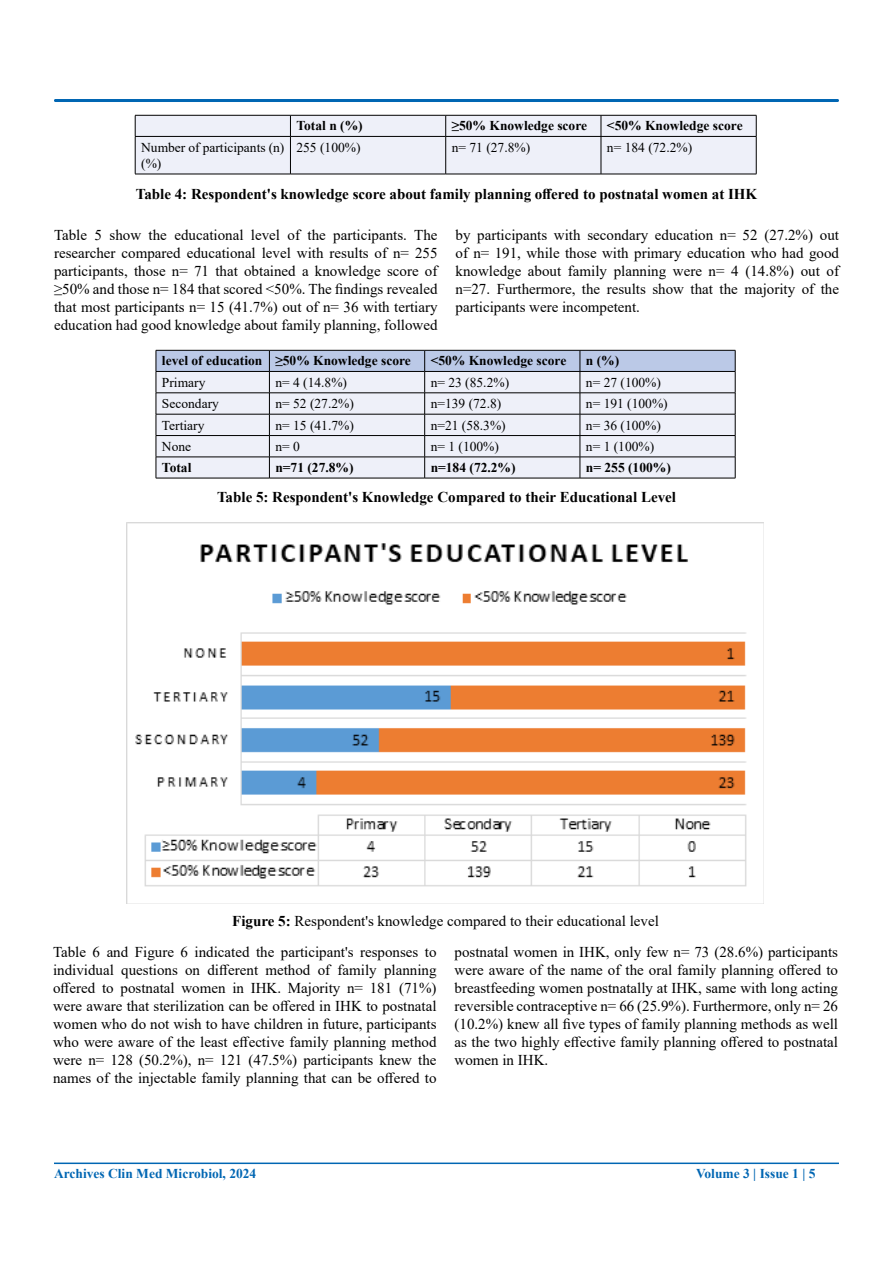
<style>
.page{position:relative;width:893px;height:1263px;background:#fff}
.page>*{position:absolute;margin:0;border:0;box-sizing:border-box;transform-origin:0 0}
.t1{font:15px/18px "Times New Roman";color:#000;text-align:justify}
.t2{font:700 15px "Times New Roman";color:#000}
.t3{font:13.5px/16.2px "Times New Roman";color:#000}
.t4{font:700 13.5px "Times New Roman";color:#000}
.t5{font:700 13.5px "Times New Roman";color:#0066b3}
.s1{font-weight:700}
</style>
<div class="page">
<div style="left:54px;top:99px;width:785px;height:3px;border:2px solid #0066b3"></div>
<hr style="left:54px;top:1162px;width:785px;height:2px;background:#0066b3">
<div style="left:135px;top:115px;width:622px;height:59px;background:#eef0f9"></div>
<hr style="left:135px;top:136px;width:155px;height:1px;background:#000">
<hr style="left:135px;top:137px;width:1px;height:37px;background:#000">
<hr style="left:290px;top:136px;width:156px;height:1px;background:#000">
<hr style="left:290px;top:137px;width:1px;height:37px;background:#000">
<hr style="left:446px;top:136px;width:155px;height:1px;background:#000">
<hr style="left:445px;top:137px;width:1px;height:37px;background:#000">
<hr style="left:601px;top:136px;width:155px;height:1px;background:#000">
<hr style="left:601px;top:137px;width:1px;height:37px;background:#000">
<hr style="left:756px;top:137px;width:1px;height:37px;background:#000">
<hr style="left:135px;top:174px;width:155px;height:1px;background:#000">
<hr style="left:290px;top:174px;width:156px;height:1px;background:#000">
<hr style="left:446px;top:174px;width:155px;height:1px;background:#000">
<hr style="left:601px;top:174px;width:155px;height:1px;background:#000">
<svg style="left:156px;top:350px;width:580px;height:128px;background:#d8dce8"></svg>
<hr style="left:156px;top:478px;width:113px;height:1px;background:#000">
<hr style="left:269px;top:478px;width:156px;height:1px;background:#000">
<hr style="left:425px;top:478px;width:155px;height:1px;background:#000">
<hr style="left:580px;top:478px;width:155px;height:1px;background:#000">
<img style="left:127px;top:523px;width:636px;height:381px">
<p class="t4" style="left:296px;top:116px;width:68px">Total n (%)</p>
<p class="t4" style="left:452px;top:116px;width:137px">≥50% Knowledge score</p>
<p class="t4" style="left:607px;top:116px;width:137px">&lt;50% Knowledge score</p>
<p class="t3" style="left:141px;top:139px;width:145px">Number of participants (n) (%)</p>
<p class="t3" style="left:296px;top:139px;width:66px">255 (100%)</p>
<p class="t3" style="left:452px;top:139px;width:80px">n= 71 (27.8%)</p>
<p class="t3" style="left:607px;top:139px;width:87px">n= 184 (72.2%)</p>
<p class="t2" style="left:136px;top:183px;width:623px">Table 4: Respondent's knowledge score about family planning offered to postnatal women at IHK</p>
<p class="t1" style="left:54px;top:225px;width:385px">Table 5 show the educational level of the participants. The researcher compared educational level with results of n= 255 participants, those n= 71 that obtained a knowledge score of ≥50% and those n= 184 that scored &lt;50%. The findings revealed that most participants n= 15 (41.7%) out of n= 36 with tertiary education had good knowledge about family planning, followed</p>
<p class="t1" style="left:455px;top:225px;width:385px">by participants with secondary education n= 52 (27.2%) out of n= 191, while those with primary education who had good knowledge about family planning were n= 4 (14.8%) out of n=27. Furthermore, the results show that the majority of the participants were incompetent.</p>
<p class="t4" style="left:162px;top:351px;width:250px">level of education ≥50% Knowledge score</p>
<p class="t4" style="left:431px;top:351px;width:137px">&lt;50% Knowledge score</p>
<p class="t4" style="left:586px;top:351px;width:35px">n (%)</p>
<p class="t3" style="left:162px;top:374px;width:45px">Primary</p>
<p class="t3" style="left:275px;top:374px;width:73px">n= 4 (14.8%)</p>
<p class="t3" style="left:431px;top:374px;width:80px">n= 23 (85.2%)</p>
<p class="t3" style="left:586px;top:374px;width:77px">n= 27 (100%)</p>
<p class="t3" style="left:162px;top:395px;width:58px">Secondary</p>
<p class="t3" style="left:275px;top:395px;width:80px">n= 52 (27.2%)</p>
<p class="t3" style="left:431px;top:395px;width:72px">n=139 (72.8)</p>
<p class="t3" style="left:586px;top:395px;width:83px">n= 191 (100%)</p>
<p class="t3" style="left:162px;top:416px;width:44px">Tertiary</p>
<p class="t3" style="left:275px;top:416px;width:80px">n= 15 (41.7%)</p>
<p class="t3" style="left:431px;top:416px;width:77px">n=21 (58.3%)</p>
<p class="t3" style="left:586px;top:416px;width:77px">n= 36 (100%)</p>
<p class="t3" style="left:162px;top:438px;width:31px">None</p>
<p class="t3" style="left:275px;top:438px;width:26px">n= 0</p>
<p class="t3" style="left:431px;top:438px;width:70px">n= 1 (100%)</p>
<p class="t3" style="left:586px;top:438px;width:70px">n= 1 (100%)</p>
<p class="t4" style="left:162px;top:458px;width:31px">Total</p>
<p class="t4" style="left:275px;top:458px;width:80px">n=71 (27.8%)</p>
<p class="t4" style="left:431px;top:458px;width:86px">n=184 (72.2%)</p>
<p class="t4" style="left:586px;top:458px;width:86px">n= 255 (100%)</p>
<p class="t2" style="left:217px;top:486px;width:460px">Table 5: Respondent's Knowledge Compared to their Educational Level</p>
<p class="t1" style="left:53px;top:905px;width:607px;line-height:30.6px;text-indent:179px"><span class="s1">Figure 5:</span> Respondent's knowledge compared to their educational level<br>Table 6 and Figure 6 indicated the participant's responses to</p>
<p class="t1" style="left:53px;top:960px;width:385px">individual questions on different method of family planning offered to postnatal women in IHK. Majority n= 181 (71%) were aware that sterilization can be offered in IHK to postnatal women who do not wish to have children in future, participants who were aware of the least effective family planning method were n= 128 (50.2%), n= 121 (47.5%) participants knew the names of the injectable family planning that can be offered to</p>
<p class="t1" style="left:455px;top:942px;width:385px">postnatal women in IHK, only few n= 73 (28.6%) participants were aware of the name of the oral family planning offered to breastfeeding women postnatally at IHK, same with long acting reversible contraceptive n= 66 (25.9%). Furthermore, only n= 26 (10.2%) knew all five types of family planning methods as well as the two highly effective family planning offered to postnatal women in IHK.</p>
<p class="t5" style="left:54px;top:1164px;width:204px">Archives Clin Med Microbiol, 2024</p>
<p class="t5" style="left:696px;top:1163px;width:121px">Volume 3 | Issue 1 | 5</p>
</div>
